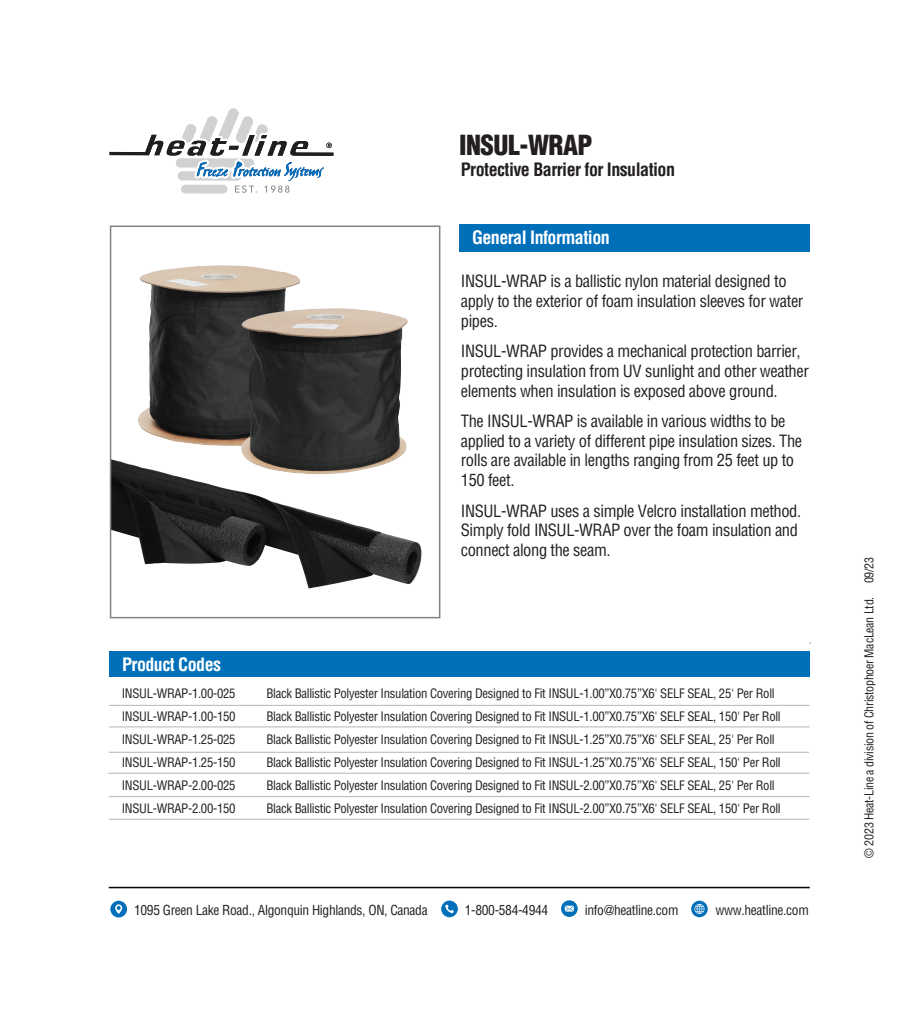
<style>
.page{position:relative;width:918px;height:1025px;background:#fff}
.page>*{position:absolute;margin:0;border:0;box-sizing:border-box;transform-origin:0 0}
.t1{font:900 condensed 27px "Helvetica LT Std";letter-spacing:-.02em;color:#231f20}
.t2{font:700 condensed 18px "Helvetica LT Std";letter-spacing:-.03em;color:#fff}
.t3{font:700 condensed 18px "Helvetica LT Std";letter-spacing:-.03em;color:#231f20}
.t4{font:condensed 16.5px/19.8px "Helvetica LT Std";letter-spacing:-.025em;color:#231f20}
.t5{font:condensed 13.5px "Helvetica LT Std";letter-spacing:-.025em;color:#231f20}
.t6{font:condensed 12.75px "Helvetica LT Std";letter-spacing:-.025em;color:#231f20}
.t7{font:condensed 12px "Helvetica LT Std";letter-spacing:-.025em;color:#231f20}
</style>
<div class="page">
<div style="left:460px;top:224px;width:350px;height:27px;background:#006fba"></div>
<svg style="left:110px;top:108px;width:223px;height:85px"></svg>
<hr style="left:109px;top:886px;width:701px;height:2px;background:#040503">
<div style="left:109px;top:651px;width:700px;height:25px;background:#006fba"></div>
<hr style="left:109px;top:704px;width:700px;height:2px;background:#bcbdc0">
<hr style="left:109px;top:726px;width:701px;height:1px;background:#bcbdc0">
<hr style="left:109px;top:751px;width:700px;height:1px;background:#bcbdc0">
<hr style="left:109px;top:772px;width:700px;height:1px;background:#bcbdc0">
<hr style="left:109px;top:795px;width:700px;height:2px;background:#bcbdc0">
<hr style="left:109px;top:818px;width:700px;height:1px;background:#bcbdc0">
<svg style="left:441px;top:900px;width:17px;height:17px"></svg>
<svg style="left:445px;top:904px;width:9px;height:9px"></svg>
<svg style="left:561px;top:900px;width:17px;height:16px"></svg>
<svg style="left:565px;top:905px;width:9px;height:6px"></svg>
<svg style="left:691px;top:900px;width:17px;height:17px"></svg>
<svg style="left:694px;top:903px;width:10px;height:10px"></svg>
<div style="left:110px;top:900px;width:17px;height:17px;background:#006fba;border-radius:50%"></div>
<svg style="left:115px;top:904px;width:7px;height:9px"></svg>
<img style="left:113px;top:514px;width:309px;height:75px">
<img style="left:113px;top:265px;width:295px;height:249px">
<div style="left:110px;top:225px;width:330px;height:393px;border:2px solid #808285"></div>
<h1 class="t1" style="left:459px;top:128px;width:135px">INSUL-WRAP</h1>
<h2 class="t3" style="left:461px;top:158px;width:216px">Protective Barrier for Insulation</h2>
<h2 class="t2" style="left:472px;top:226px;width:139px">General Information</h2>
<p class="t4" style="left:461px;top:271px;width:344px">INSUL-WRAP is a ballistic nylon material designed to apply to the exterior of foam insulation sleeves for water pipes.</p>
<p class="t4" style="left:461px;top:341px;width:350px">INSUL-WRAP provides a mechanical protection barrier, protecting insulation from UV sunlight and other weather elements when insulation is exposed above ground.</p>
<p class="t4" style="left:461px;top:411px;width:343px">The INSUL-WRAP is available in various widths to be applied to a variety of different pipe insulation sizes. The rolls are available in lengths ranging from 25 feet up to 150 feet.</p>
<p class="t4" style="left:461px;top:500px;width:342px">INSUL-WRAP uses a simple Velcro installation method.<br>Simply fold INSUL-WRAP over the foam insulation and connect along the seam.</p>
<h2 class="t2" style="left:122px;top:653px;width:101px">Product Codes</h2>
<p class="t6" style="left:122px;top:685px;width:115px">INSUL-WRAP-1.00-025</p>
<p class="t6" style="left:266px;top:685px;width:510px">Black Ballistic Polyester Insulation Covering Designed to Fit INSUL-1.00”X0.75”X6' SELF SEAL, 25' Per Roll</p>
<p class="t6" style="left:122px;top:708px;width:115px">INSUL-WRAP-1.00-150</p>
<p class="t6" style="left:266px;top:708px;width:516px">Black Ballistic Polyester Insulation Covering Designed to Fit INSUL-1.00”X0.75”X6' SELF SEAL, 150' Per Roll</p>
<p class="t6" style="left:122px;top:731px;width:115px">INSUL-WRAP-1.25-025</p>
<p class="t6" style="left:266px;top:731px;width:510px">Black Ballistic Polyester Insulation Covering Designed to Fit INSUL-1.25”X0.75”X6' SELF SEAL, 25' Per Roll</p>
<p class="t6" style="left:122px;top:754px;width:115px">INSUL-WRAP-1.25-150</p>
<p class="t6" style="left:266px;top:754px;width:516px">Black Ballistic Polyester Insulation Covering Designed to Fit INSUL-1.25”X0.75”X6' SELF SEAL, 150' Per Roll</p>
<p class="t6" style="left:122px;top:777px;width:115px">INSUL-WRAP-2.00-025</p>
<p class="t6" style="left:266px;top:777px;width:510px">Black Ballistic Polyester Insulation Covering Designed to Fit INSUL-2.00”X0.75”X6' SELF SEAL, 25' Per Roll</p>
<p class="t6" style="left:122px;top:800px;width:115px">INSUL-WRAP-2.00-150</p>
<p class="t6" style="left:266px;top:800px;width:516px">Black Ballistic Polyester Insulation Covering Designed to Fit INSUL-2.00”X0.75”X6' SELF SEAL, 150' Per Roll</p>
<p class="t5" style="left:134px;top:901px;width:295px">1095 Green Lake Road., Algonquin Highlands, ON, Canada</p>
<p class="t5" style="left:465px;top:901px;width:85px">1-800-584-4944</p>
<p class="t5" style="left:585px;top:901px;width:95px">info@heatline.com</p>
<p class="t5" style="left:715px;top:901px;width:95px">www.heatline.com</p>
<p class="t7" style="left:862px;top:857px;width:302px;rotate:-90deg">© 2023 Heat-Line a division of Christophoer MacLean Ltd. 09/23</p>
</div>
